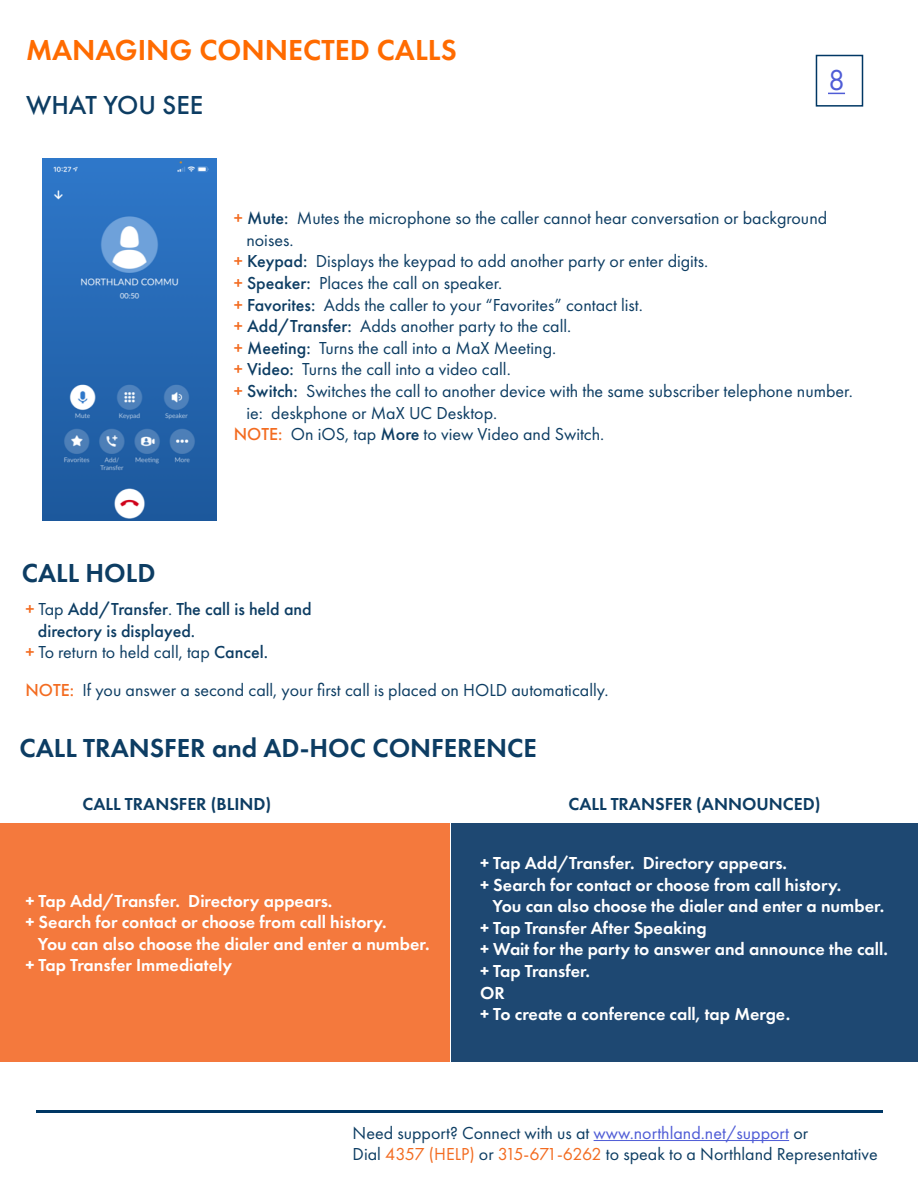
<style>
.page{position:relative;width:918px;height:1188px;background:#fff}
.page>*{position:absolute;margin:0;border:0;box-sizing:border-box;transform-origin:0 0}
.t1{font:600 30px "Futura PT";color:#ff6b00}
.t2{font:30px "Futura PT";color:#4f5cd6}
.t3{font:600 27px "Futura PT";color:#0d3d63}
.t4{font:500 27px "Futura PT";color:#0d3d63}
.t5{font:18px/21px "Futura PT";color:#0d3d63}
.t6{font:600 18px "Futura PT";color:#fff}
.t7{font:500 18px "Futura PT";color:#0d3d63}
.t8{font:600 18px "Futura PT";color:#0d3d63}
.s1{font-weight:500;color:#f36c21}
.s2{font-weight:500}
.s3{color:#f36c21}
.s4{font-weight:400}
.s5{color:#4f5cd6}
</style>
<div class="page">
<div style="left:816px;top:55px;width:47px;height:52px;border:2px solid #003764"></div>
<svg style="left:828px;top:93px;width:17px;height:1px"></svg>
<hr style="left:36px;top:1110px;width:846px;height:2px;background:#003764">
<div style="left:452px;top:824px;width:466px;height:238px;background:#1e4872"></div>
<div style="left:0;top:824px;width:450px;height:238px;background:#f4793d"></div>
<img style="left:43px;top:159px;width:173px;height:362px">
<hr style="left:594px;top:1140px;width:195px;height:1px;background:#4f5cd6">
<h1 class="t1" style="left:26px;top:31px;width:432px">MANAGING CONNECTED CALLS</h1>
<h2 class="t4" style="left:26px;top:89px;width:179px">WHAT YOU SEE</h2>
<h1 class="t2" style="left:828px;top:63px;width:19px">8</h1>
<h2 class="t3" style="left:22px;top:556px;width:135px">CALL HOLD</h2>
<p class="t5" style="left:234px;top:208px;width:595px"><span class="s1">+</span> <span class="s2">Mute:</span> Mutes the microphone so the caller cannot hear conversation or background</p>
<p class="t5" style="left:246px;top:229px;width:49px">noises.</p>
<p class="t5" style="left:234px;top:251px;width:476px"><span class="s1">+</span> <span class="s2">Keypad:</span> Displays the keypad to add another party or enter digits.</p>
<p class="t5" style="left:234px;top:272px;width:270px"><span class="s1">+</span> <span class="s2">Speaker:</span> Places the call on speaker.</p>
<p class="t5" style="left:234px;top:294px;width:411px"><span class="s1">+</span> <span class="s2">Favorites:</span> Adds the caller to your “Favorites” contact list.</p>
<p class="t5" style="left:234px;top:316px;width:339px"><span class="s1">+</span> <span class="s2">Add/Transfer:</span> Adds another party to the call.</p>
<p class="t5" style="left:234px;top:337px;width:324px"><span class="s1">+</span> <span class="s2">Meeting:</span> Turns the call into a MaX Meeting.</p>
<p class="t5" style="left:234px;top:359px;width:278px"><span class="s1">+</span> <span class="s2">Video:</span> Turns the call into a video call.</p>
<p class="t5" style="left:234px;top:380px;width:620px"><span class="s1">+</span> <span class="s2">Switch:</span> Switches the call to another device with the same subscriber telephone number.</p>
<p class="t5" style="left:246px;top:402px;width:252px">ie: deskphone or MaX UC Desktop.</p>
<p class="t5" style="left:234px;top:424px;width:372px"><span class="s1">NOTE:</span> On iOS, tap <span class="s2">More</span> to view Video and Switch.</p>
<p class="t7" style="left:25px;top:598px;width:288px"><span class="s3">+</span> <span class="s4">Tap</span> Add/Transfer<span class="s4">.</span> The call is held and</p>
<p class="t7" style="left:38px;top:620px;width:159px">directory is displayed.</p>
<p class="t5" style="left:25px;top:642px;width:244px"><span class="s1">+</span> To return to held call, tap <span class="s2">Cancel.</span></p>
<p class="t5" style="left:25px;top:680px;width:585px"><span class="s1">NOTE:</span> If you answer a second call, your first call is placed on HOLD automatically.</p>
<h2 class="t3" style="left:20px;top:731px;width:519px">CALL TRANSFER and AD-HOC CONFERENCE</h2>
<p class="t8" style="left:82px;top:792px;width:190px">CALL TRANSFER (BLIND)</p>
<p class="t8" style="left:569px;top:792px;width:254px">CALL TRANSFER (ANNOUNCED)</p>
<p class="t6" style="left:25px;top:889px;width:309px">+ Tap Add/Transfer. Directory appears.</p>
<p class="t6" style="left:25px;top:911px;width:363px">+ Search for contact or choose from call history.</p>
<p class="t6" style="left:38px;top:933px;width:393px">You can also choose the dialer and enter a number.</p>
<p class="t6" style="left:25px;top:954px;width:208px">+ Tap Transfer Immediately</p>
<p class="t6" style="left:480px;top:852px;width:309px">+ Tap Add/Transfer. Directory appears.</p>
<p class="t6" style="left:480px;top:873px;width:363px">+ Search for contact or choose from call history.</p>
<p class="t6" style="left:493px;top:895px;width:393px">You can also choose the dialer and enter a number.</p>
<p class="t6" style="left:480px;top:917px;width:228px">+ Tap Transfer After Speaking</p>
<p class="t6" style="left:480px;top:938px;width:409px">+ Wait for the party to answer and announce the call.</p>
<p class="t6" style="left:480px;top:960px;width:112px">+ Tap Transfer.</p>
<p class="t6" style="left:480px;top:981px;width:26px">OR</p>
<p class="t6" style="left:480px;top:1003px;width:312px">+ To create a conference call, tap Merge.</p>
<p class="t5" style="left:353px;top:1122px;width:527px">Need support? Connect with us at <span class="s5">www.northland.net/support</span> or<br>Dial <span class="s3">4357 (HELP)</span> or <span class="s3">315-671-6262</span> to speak to a Northland Representative</p>
</div>
